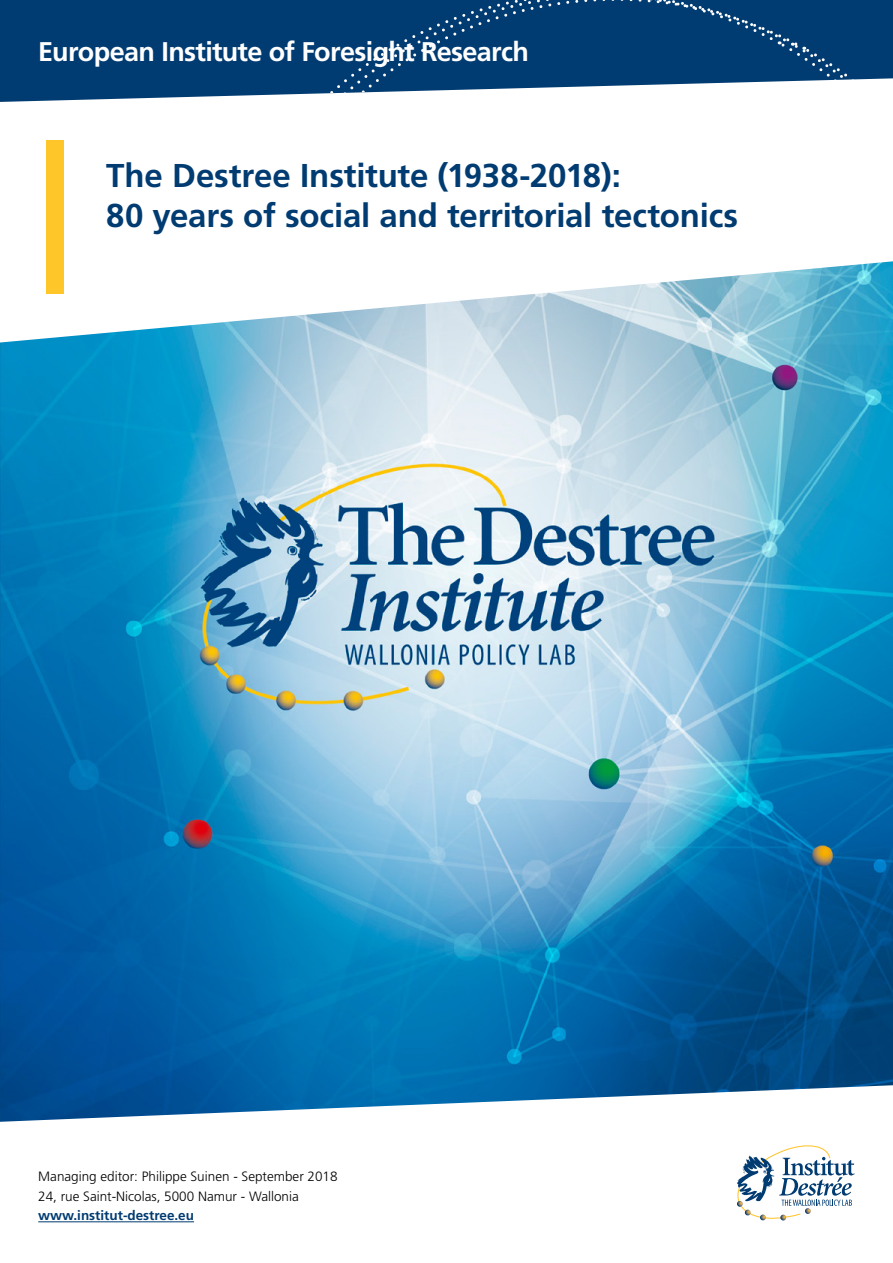
<style>
.page{position:relative;width:893px;height:1263px;background:#fff}
.page>*{position:absolute;margin:0;border:0;box-sizing:border-box;transform-origin:0 0}
.t1{font:700 33px/39.6px "Frutiger";letter-spacing:-.005em;color:#003b71}
.t2{font:700 27px "Frutiger";letter-spacing:-.025em;color:#fff}
.t3{font:300 13.5px/19.5px "Frutiger";color:#000}
.t4{font:700 13.5px "Frutiger";color:#003b71}
</style>
<div class="page">
<img style="left:0;top:342px;width:893px;height:743px">
<svg style="left:6px;top:140px;width:887px;height:202px"></svg>
<div style="left:0;top:0;width:893px;height:102px;background:#003b71"></div>
<div style="left:275px;top:0;width:517px;height:35px;background:#003b71"></div>
<svg style="left:248px;top:35px;width:645px;height:67px"></svg>
<div style="left:47px;top:140px;width:17px;height:153px;background:#ffc629"></div>
<svg style="left:0;top:1085px;width:893px;height:138px"></svg>
<hr style="left:38px;top:1221px;width:156px;height:1px;background:#003b71">
<svg style="left:737px;top:1145px;width:118px;height:76px"></svg>
<h2 class="t2" style="left:38px;top:36px;width:492px">European Institute of Foresight Research</h2>
<h1 class="t1" style="left:106px;top:156px;width:633px">The Destree Institute (1938-2018):<br>80 years of social and territorial tectonics</h1>
<p class="t3" style="left:38px;top:1167px;width:301px">Managing editor: Philippe Suinen - September 2018<br>24, rue Saint-Nicolas, 5000 Namur - Wallonia</p>
<p class="t4" style="left:38px;top:1208px;width:157px">www.institut-destree.eu</p>
</div>
